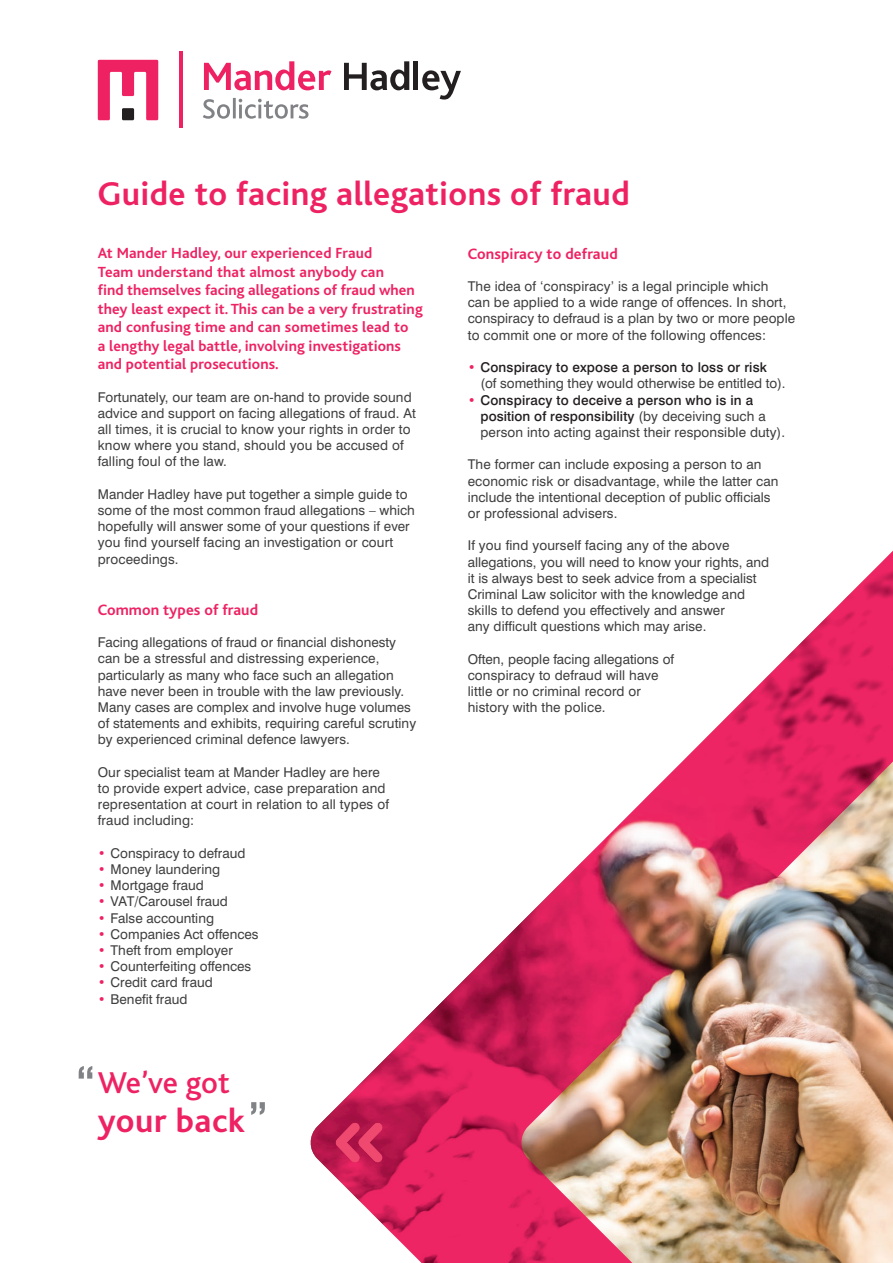
<style>
.page{position:relative;width:893px;height:1263px;background:#fff}
.page>*{position:absolute;margin:0;border:0;box-sizing:border-box;transform-origin:0 0}
.t1{font:700 34.5px "Bliss";letter-spacing:.01em;color:#ee2263}
.t2{font:500 31.5px "Bliss";letter-spacing:-.01em;color:#ee2263}
.t3{font:700 15.75px "Bliss";letter-spacing:.005em;color:#ee2263}
.t4{font:700 15.3px/18.5px "Bliss";letter-spacing:.005em;color:#ee2263}
.t5{font:13.5px/16.2px "Swiss 721 BT";letter-spacing:.005em;color:#3e3e3f}
.s1{color:#ee2263}
.s2{font-weight:500;color:#231f20}
</style>
<div class="page">
<img style="left:310px;top:551px;width:583px;height:712px">
<svg style="left:328px;top:1114px;width:63px;height:56px;background:#c52354"></svg>
<svg style="left:203px;top:98px;width:105px;height:21px"></svg>
<svg style="left:204px;top:61px;width:127px;height:29px"></svg>
<svg style="left:344px;top:61px;width:65px;height:29px"></svg>
<svg style="left:422px;top:70px;width:39px;height:30px"></svg>
<div style="left:413px;top:61px;width:5px;height:29px;background:#231f20"></div>
<svg style="left:98px;top:60px;width:60px;height:60px"></svg>
<hr style="left:180px;top:51px;width:3px;height:76px;background:#ee2263">
<svg style="left:79px;top:1066px;width:13px;height:12px"></svg>
<svg style="left:251px;top:1102px;width:14px;height:13px"></svg>
<p class="t1" style="left:98px;top:176px;width:533px">Guide to facing allegations of fraud</p>
<p class="t4" style="left:98px;top:244px;width:326px">At Mander Hadley, our experienced Fraud<br>Team understand that almost anybody can<br>find themselves facing allegations of fraud when they least expect it. This can be a very frustrating and confusing time and can sometimes lead to<br>a lengthy legal battle, involving investigations and potential prosecutions.</p>
<p class="t5" style="left:98px;top:388px;width:319px">Fortunately, our team are on-hand to provide sound advice and support on facing allegations of fraud. At all times, it is crucial to know your rights in order to know where you stand, should you be accused of falling foul of the law.</p>
<p class="t5" style="left:98px;top:486px;width:319px">Mander Hadley have put together a simple guide to some of the most common fraud allegations – which hopefully will answer some of your questions if ever you find yourself facing an investigation or court proceedings.</p>
<p class="t3" style="left:98px;top:601px;width:162px">Common types of fraud</p>
<p class="t5" style="left:98px;top:634px;width:320px">Facing allegations of fraud or financial dishonesty can be a stressful and distressing experience, particularly as many who face such an allegation have never been in trouble with the law previously.<br>Many cases are complex and involve huge volumes of statements and exhibits, requiring careful scrutiny by experienced criminal defence lawyers.</p>
<p class="t5" style="left:98px;top:764px;width:293px">Our specialist team at Mander Hadley are here to provide expert advice, case preparation and representation at court in relation to all types of fraud including:</p>
<p class="t5" style="left:98px;top:845px;width:149px"><span class="s1">•</span> Conspiracy to defraud</p>
<p class="t5" style="left:98px;top:861px;width:124px"><span class="s1">•</span> Money laundering</p>
<p class="t5" style="left:98px;top:877px;width:108px"><span class="s1">•</span> Mortgage fraud</p>
<p class="t5" style="left:98px;top:893px;width:132px"><span class="s1">•</span> VAT/Carousel fraud</p>
<p class="t5" style="left:98px;top:910px;width:118px"><span class="s1">•</span> False accounting</p>
<p class="t5" style="left:98px;top:926px;width:162px"><span class="s1">•</span> Companies Act offences</p>
<p class="t5" style="left:98px;top:942px;width:137px"><span class="s1">•</span> Theft from employer</p>
<p class="t5" style="left:98px;top:958px;width:155px"><span class="s1">•</span> Counterfeiting offences</p>
<p class="t5" style="left:98px;top:974px;width:117px"><span class="s1">•</span> Credit card fraud</p>
<p class="t5" style="left:98px;top:991px;width:91px"><span class="s1">•</span> Benefit fraud</p>
<p class="t3" style="left:468px;top:245px;width:151px">Conspiracy to defraud</p>
<p class="t5" style="left:468px;top:278px;width:329px">The idea of ‘conspiracy’ is a legal principle which<br>can be applied to a wide range of offences. In short, conspiracy to defraud is a plan by two or more people to commit one or more of the following offences:</p>
<p class="t5" style="left:480px;top:359px;width:307px;text-indent:-13px"><span class="s1">•</span> <span class="s2">Conspiracy to expose a person to loss or risk </span>(of something they would otherwise be entitled to).</p>
<p class="t5" style="left:480px;top:391px;width:306px;text-indent:-13px"><span class="s1">•</span> <span class="s2">Conspiracy to deceive a person who is in a position of responsibility</span> (by deceiving such a person into acting against their responsible duty).</p>
<p class="t5" style="left:468px;top:456px;width:312px">The former can include exposing a person to an economic risk or disadvantage, while the latter can include the intentional deception of public officials or professional advisers.</p>
<p class="t5" style="left:468px;top:537px;width:303px">If you find yourself facing any of the above allegations, you will need to know your rights, and it is always best to seek advice from a specialist Criminal Law solicitor with the knowledge and skills to defend you effectively and answer<br>any difficult questions which may arise.</p>
<p class="t5" style="left:468px;top:651px;width:208px">Often, people facing allegations of conspiracy to defraud will have little or no criminal record or history with the police.</p>
<p class="t2" style="left:98px;top:1066px;width:134px">We’ve got</p>
<p class="t1" style="left:98px;top:1103px;width:149px">your back</p>
</div>
